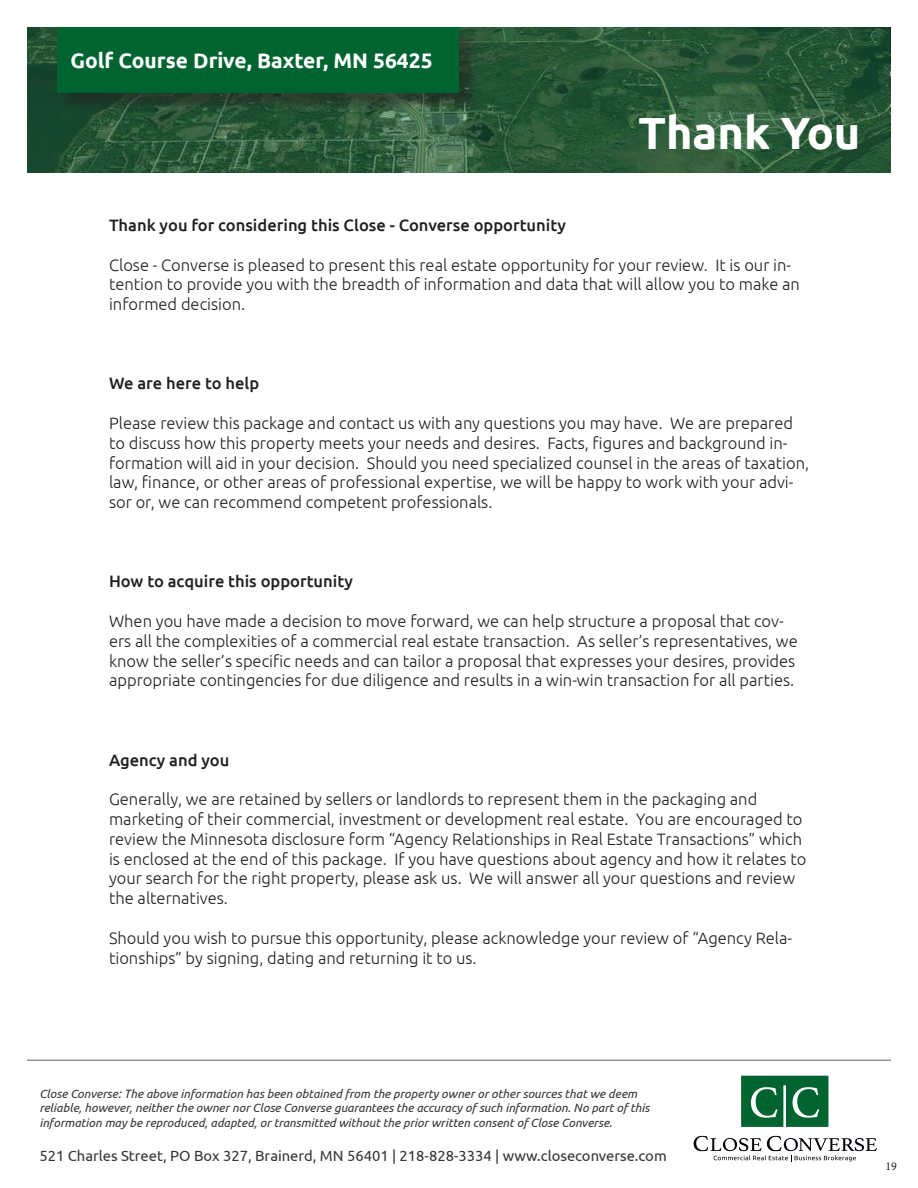
<style>
.page{position:relative;width:918px;height:1188px;background:#fff}
.page>*{position:absolute;margin:0;border:0;box-sizing:border-box;transform-origin:0 0}
.t1{font:700 45px "Ubuntu";color:#fff}
.t2{font:700 21px "Ubuntu";color:#fff}
.t3{font:300 16.5px/19.8px "Ubuntu";color:#231f20}
.t4{font:500 16.5px "Ubuntu";color:#231f20}
.t5{font:14.85px "Ubuntu";color:#363536}
.t6{font:italic 12px/14.4px "Ubuntu";color:#363536}
.t7{font:12px "Minion Pro";color:#231f20}
</style>
<div class="page">
<svg style="left:28px;top:27px;width:862px;height:146px;background:#2b5939"></svg>
<hr style="left:27px;top:1060px;width:864px;height:1px;background:#636366">
<div style="left:59px;top:29px;width:419px;height:83px;background:#231f20;opacity:.5"></div>
<div style="left:57px;top:27px;width:402px;height:66px;background:#006430"></div>
<svg style="left:694px;top:1136px;width:183px;height:25px"></svg>
<svg style="left:741px;top:1076px;width:87px;height:51px;background:#20774a"></svg>
<p class="t2" style="left:70px;top:48px;width:364px">Golf Course Drive, Baxter, MN 56425</p>
<h1 class="t1" style="left:639px;top:106px;width:223px">Thank You</h1>
<p class="t4" style="left:109px;top:215px;width:458px">Thank you for considering this Close - Converse opportunity</p>
<p class="t3" style="left:109px;top:254px;width:692px">Close - Converse is pleased to present this real estate opportunity for your review. It is our in&shy;tention to provide you with the breadth of information and data that will allow you to make an informed decision.</p>
<p class="t4" style="left:109px;top:373px;width:152px">We are here to help</p>
<p class="t3" style="left:109px;top:413px;width:702px">Please review this package and contact us with any questions you may have. We are prepared to discuss how this property meets your needs and desires. Facts, figures and background in&shy;formation will aid in your decision. Should you need specialized counsel in the areas of taxation, law, finance, or other areas of professional expertise, we will be happy to work with your advi&shy;sor or, we can recommend competent professionals.</p>
<p class="t4" style="left:109px;top:571px;width:245px">How to acquire this opportunity</p>
<p class="t3" style="left:109px;top:611px;width:690px">When you have made a decision to move forward, we can help structure a proposal that cov&shy;ers all the complexities of a commercial real estate transaction. As seller’s representatives, we know the seller’s specific needs and can tailor a proposal that expresses your desires, provides appropriate contingencies for due diligence and results in a win-win transaction for all parties.</p>
<p class="t4" style="left:109px;top:749px;width:122px">Agency and you</p>
<p class="t3" style="left:109px;top:789px;width:699px">Generally, we are retained by sellers or landlords to represent them in the packaging and marketing of their commercial, investment or development real estate. You are encouraged to review the Minnesota disclosure form “Agency Relationships in Real Estate Transactions” which is enclosed at the end of this package. If you have questions about agency and how it relates to your search for the right property, please ask us. We will answer all your questions and review the alternatives.</p>
<p class="t3" style="left:109px;top:928px;width:685px">Should you wish to pursue this opportunity, please acknowledge your review of “Agency Rela&shy;tionships” by signing, dating and returning it to us.</p>
<p class="t6" style="left:39px;top:1086px;width:612px">Close Converse: The above information has been obtained from the property owner or other sources that we deem reliable, however, neither the owner nor Close Converse guarantees the accuracy of such information. No part of this information may be reproduced, adapted, or transmitted without the prior written consent of Close Converse.</p>
<p class="t5" style="left:39px;top:1147px;width:629px">521 Charles Street, PO Box 327, Brainerd, MN 56401 | 218-828-3334 | www.closeconverse.com</p>
<p class="t7" style="left:885px;top:1158px;width:13px">19</p>
</div>
